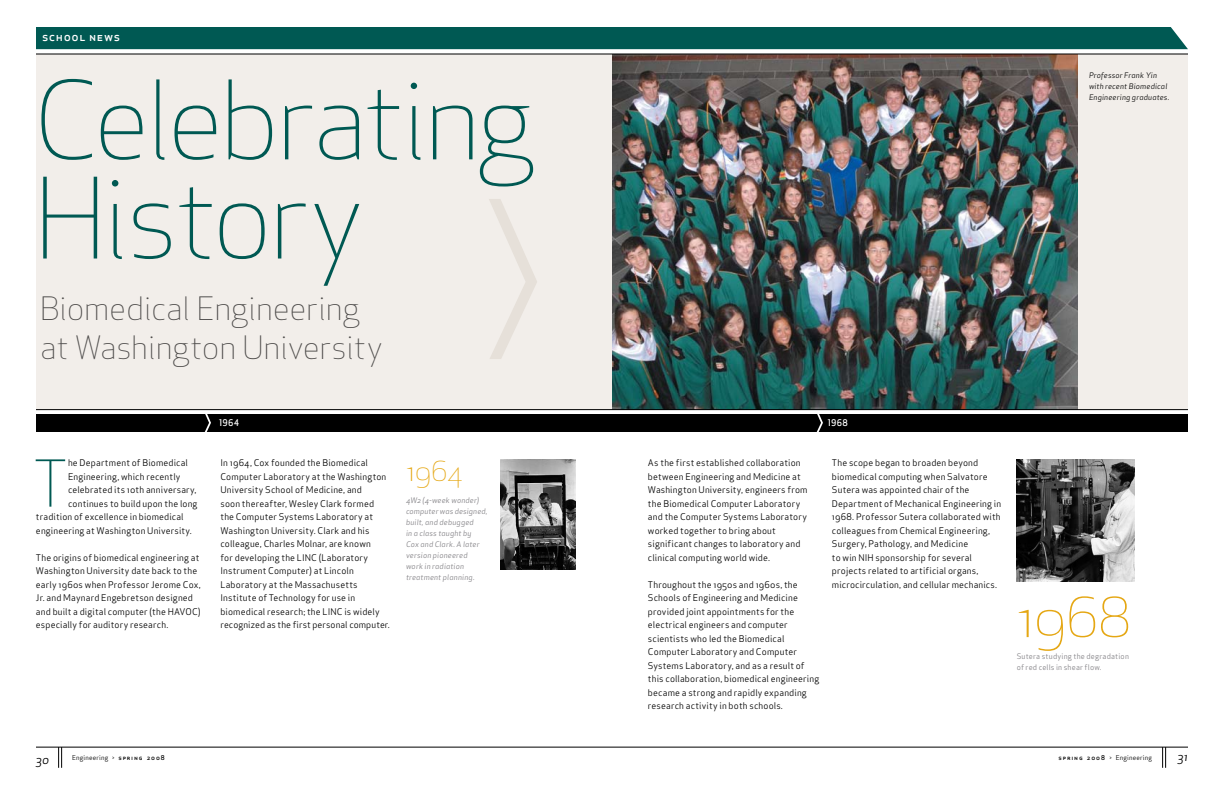
<style>
.page{position:relative;width:1224px;height:792px;background:#fff}
.page>*{position:absolute;margin:0;border:0;box-sizing:border-box;transform-origin:0 0}
.t1{font:109.1px "Apex Sans Light ST";letter-spacing:-.045em;color:#005953}
.t2{font:106.5px "Apex Sans Light ST";letter-spacing:-.05em;color:#005953}
.t3{font:63px "Apex Sans Light ST";color:#005953}
.t4{font:54px "Apex Sans Light ST";color:#e5a713}
.t5{font:31.5px/39.4px "Apex Sans Light ST";letter-spacing:-.015em;color:#4d4b4a}
.t6{font:27px "Apex Sans Light ST";color:#e5a713}
.t7{font:12px "Apex Sans Medium C";letter-spacing:.05em;color:#fff}
.t8{font:12px "Apex Sans Book Italic ST";color:#000}
.t9{font:9px/13.5px "Apex Sans Book ST";letter-spacing:.015em;color:#000}
.t10{font:9px "Apex Sans Medium C";letter-spacing:.025em;color:#fff}
.t11{font:7.5px/11px "Apex Sans Book Italic ST";letter-spacing:.015em;color:#807f83}
.t12{font:7.5px/11px "Apex Sans Book Italic ST";letter-spacing:.015em;color:#000}
.t13{font:7.5px/11px "Apex Sans Book ST";letter-spacing:.025em;color:#807f83}
.t14{font:6.5px "Apex Sans Book ST";letter-spacing:.03em;color:#000}
.s1{font-family:"Apex Sans Medium C"}
.s2{font-family:"Apex Sans Medium ST"}
</style>
<div class="page">
<hr style="left:36px;top:747px;width:576px;height:1px;background:#000">
<svg style="left:58px;top:747px;width:4px;height:21px"></svg>
<hr style="left:612px;top:747px;width:576px;height:1px;background:#000">
<svg style="left:1162px;top:747px;width:4px;height:21px"></svg>
<div style="left:36px;top:414px;width:1152px;height:18px;background:#000"></div>
<svg style="left:203px;top:410px;width:8px;height:22px"></svg>
<svg style="left:815px;top:410px;width:8px;height:22px"></svg>
<div style="left:36px;top:54px;width:1152px;height:355px;background:#f2eeea"></div>
<img style="left:612px;top:55px;width:465px;height:354px">
<div style="left:36px;top:27px;width:1152px;height:22px;background:#005953"></div>
<hr style="left:36px;top:54px;width:1152px;height:1px;background:#000">
<hr style="left:36px;top:409px;width:1152px;height:1px;background:#000">
<img style="left:501px;top:459px;width:75px;height:111px">
<img style="left:1017px;top:459px;width:118px;height:123px">
<svg style="left:489px;top:199px;width:48px;height:160px"></svg>
<h3 class="t7" style="left:42px;top:29px;width:80px">school news</h3>
<h2 class="t2" style="left:34px;top:52px;width:503px">Celebrating</h2>
<h1 class="t1" style="left:34px;top:148px;width:331px">History</h1>
<h3 class="t5" style="left:40px;top:288px;width:344px">Biomedical Engineering at Washington University</h3>
<p class="t12" style="left:1089px;top:70px;width:82px">Professor Frank Yin with recent Biomedical<br>Engineering graduates.</p>
<h3 class="t3" style="left:33px;top:443px;width:37px">T</h3>
<p class="t9" style="left:68px;top:456px;width:121px">he Department of Biomedical</p>
<p class="t9" style="left:68px;top:470px;width:114px">Engineering, which recently</p>
<p class="t9" style="left:68px;top:483px;width:130px">celebrated its 10th anniversary,</p>
<p class="t9" style="left:68px;top:497px;width:131px">continues to build upon the long</p>
<p class="t9" style="left:36px;top:510px;width:149px">tradition of excellence in biomedical</p>
<p class="t9" style="left:36px;top:524px;width:157px">engineering at Washington University.</p>
<p class="t9" style="left:36px;top:551px;width:166px">The origins of biomedical engineering at Washington University date back to the early 1960s when Professor Jerome Cox, Jr. and Maynard Engebretson designed and built a digital computer (the HAVOC) especially for auditory research.</p>
<p class="t10" style="left:219px;top:417px;width:21px">1964</p>
<p class="t10" style="left:828px;top:417px;width:21px">1968</p>
<h3 class="t6" style="left:406px;top:453px;width:58px">1964</h3>
<p class="t11" style="left:406px;top:494px;width:83px">4W2 (4-week wonder) computer was designed, built, and debugged<br>in a class taught by<br>Cox and Clark. A later version pioneered<br>work in radiation treatment planning.</p>
<p class="t9" style="left:220px;top:456px;width:171px">In 1964, Cox founded the Biomedical Computer Laboratory at the Washington University School of Medicine, and<br>soon thereafter, Wesley Clark formed the Computer Systems Laboratory at Washington University. Clark and his colleague, Charles Molnar, are known<br>for developing the LINC (Laboratory Instrument Computer) at Lincoln Laboratory at the Massachusetts Institute of Technology for use in biomedical research; the LINC is widely recognized as the first personal computer.</p>
<p class="t9" style="left:648px;top:456px;width:161px">As the first established collaboration between Engineering and Medicine at Washington University, engineers from the Biomedical Computer Laboratory and the Computer Systems Laboratory worked together to bring about significant changes to laboratory and clinical computing world wide.</p>
<p class="t9" style="left:832px;top:456px;width:171px">The scope began to broaden beyond biomedical computing when Salvatore Sutera was appointed chair of the Department of Mechanical Engineering in 1968. Professor Sutera collaborated with colleagues from Chemical Engineering, Surgery, Pathology, and Medicine<br>to win NIH sponsorship for several projects related to artificial organs, microcirculation, and cellular mechanics.</p>
<p class="t9" style="left:648px;top:578px;width:173px">Throughout the 1950s and 1960s, the Schools of Engineering and Medicine provided joint appointments for the electrical engineers and computer scientists who led the Biomedical Computer Laboratory and Computer Systems Laboratory, and as a result of this collaboration, biomedical engineering became a strong and rapidly expanding research activity in both schools.</p>
<h3 class="t4" style="left:1017px;top:583px;width:116px">1968</h3>
<p class="t13" style="left:1017px;top:651px;width:114px">Sutera studying the degradation of red cells in shear flow.</p>
<h3 class="t8" style="left:36px;top:752px;width:15px">30</h3>
<p class="t14" style="left:1059px;top:754px;width:95px"><span class="s1">spring</span> <span class="s2">2008</span> &gt; Engineering</p>
<h3 class="t8" style="left:1177px;top:749px;width:12px">31</h3>
<p class="t14" style="left:72px;top:754px;width:94px">Engineering &gt; <span class="s1">spring</span> <span class="s2">2008</span></p>
</div>
